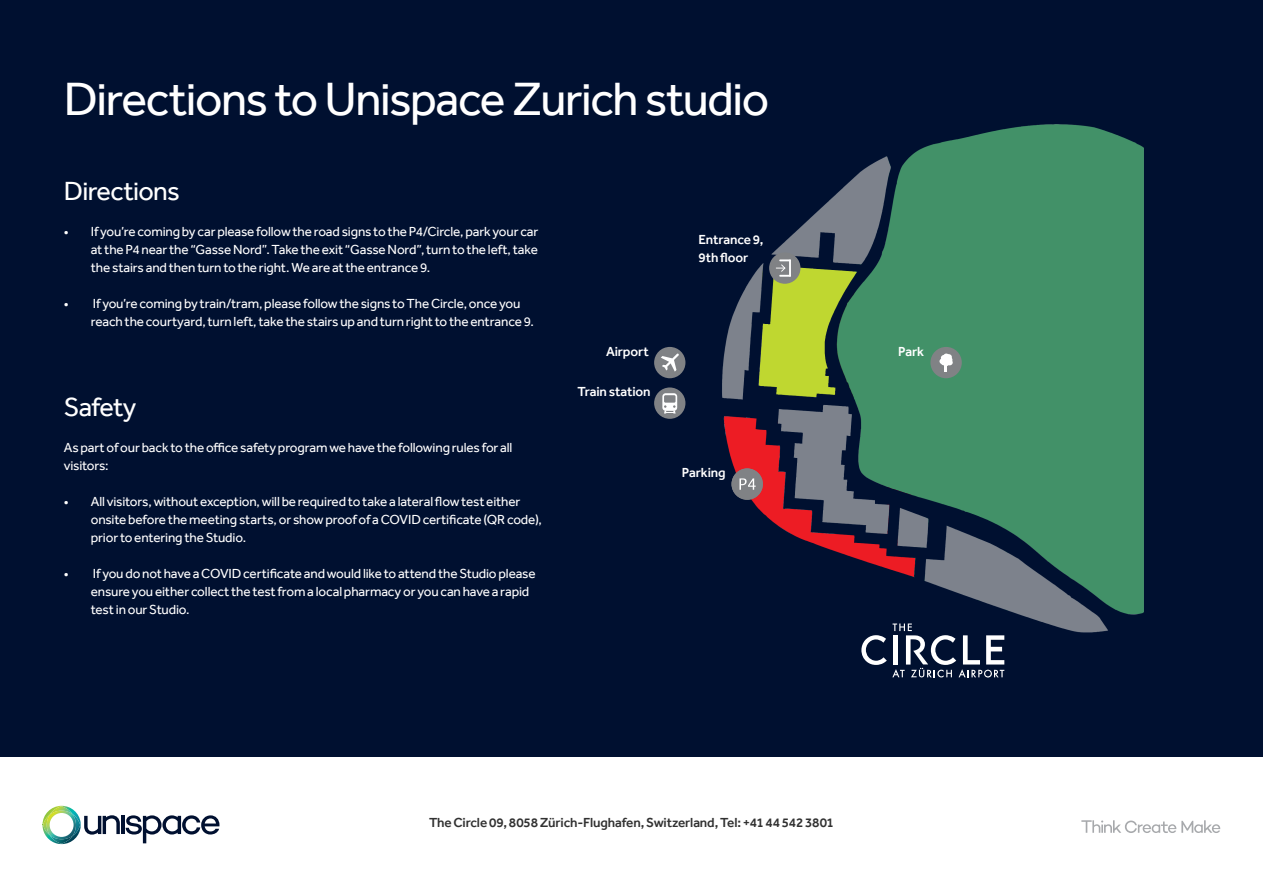
<style>
.page{position:relative;width:1263px;height:893px;background:#fff}
.page>*{position:absolute;margin:0;border:0;box-sizing:border-box;transform-origin:0 0}
.Main_Heading___Sub_H{font:48px "Effra";letter-spacing:-.03em;color:#fff}
.Body{font:27px "Effra";letter-spacing:-.025em;color:#fff}
.Body-2{font:13.5px/18px "Effra";letter-spacing:-.01em;color:#fff}
.Body-3{font:500 13.5px "Effra";letter-spacing:-.015em;color:#313131}
.Body-4{font:500 13.5px "Effra";letter-spacing:-.015em;color:#fff}
</style>
<div class="page">
<div style="left:0;top:0;width:1263px;height:757px;background:#001030"></div>
<hr style="left:121px;top:816px;width:4px;height:18px;background:#001030">
<svg style="left:126px;top:815px;width:93px;height:28px"></svg>
<svg style="left:42px;top:806px;width:78px;height:39px"></svg>
<svg style="left:1081px;top:820px;width:139px;height:13px"></svg>
<img style="left:664px;top:124px;width:480px;height:516px">
<div style="left:654px;top:347px;width:31px;height:31px;background:#808285;border-radius:50%"></div>
<svg style="left:661px;top:353px;width:18px;height:19px"></svg>
<div style="left:930px;top:347px;width:32px;height:31px;background:#808285;border-radius:50%"></div>
<svg style="left:941px;top:354px;width:12px;height:18px"></svg>
<div style="left:731px;top:468px;width:32px;height:32px;background:#808285;border-radius:50%"></div>
<svg style="left:739px;top:478px;width:17px;height:12px"></svg>
<div style="left:769px;top:252px;width:31px;height:32px;background:#808285;border-radius:50%"></div>
<svg style="left:776px;top:259px;width:15px;height:18px"></svg>
<svg style="left:861px;top:623px;width:143px;height:54px"></svg>
<div style="left:654px;top:387px;width:31px;height:32px;background:#808285;border-radius:50%"></div>
<svg style="left:662px;top:393px;width:15px;height:20px"></svg>
<p class="Main_Heading___Sub_H" style="left:64px;top:71px;width:707px">Directions to Unispace Zurich studio</p>
<p class="Body" style="left:64px;top:175px;width:117px">Directions</p>
<p class="Body-2" style="left:91px;top:222px;width:449px;text-align:justify;text-indent:-27px">• If you’re coming by car please follow the road signs to the P4/Circle, park your car at the P4 near the “Gasse Nord”. Take the exit “Gasse Nord”, turn to the left, take the stairs and then turn to the right. We are at the entrance 9.</p>
<p class="Body-2" style="left:91px;top:294px;width:445px;text-indent:-27px">• If you’re coming by train/tram, please follow the signs to The Circle, once you reach the courtyard, turn left, take the stairs up and turn right to the entrance 9.</p>
<p class="Body" style="left:64px;top:391px;width:74px">Safety</p>
<p class="Body-2" style="left:64px;top:438px;width:450px">As part of our back to the office safety program we have the following rules for all visitors:</p>
<p class="Body-2" style="left:91px;top:492px;width:453px;text-indent:-27px">• All visitors, without exception, will be required to take a lateral flow test either onsite before the meeting starts, or show proof of a COVID certificate (QR code), prior to entering the Studio.</p>
<p class="Body-2" style="left:91px;top:564px;width:446px;text-indent:-27px">• If you do not have a COVID certificate and would like to attend the Studio please ensure you either collect the test from a local pharmacy or you can have a rapid test in our Studio.</p>
<p class="Body-4" style="left:698px;top:232px;width:67px">Entrance 9,</p>
<p class="Body-4" style="left:698px;top:250px;width:51px">9th floor</p>
<p class="Body-4" style="left:606px;top:343px;width:44px">Airport</p>
<p class="Body-4" style="left:578px;top:384px;width:74px">Train station</p>
<p class="Body-4" style="left:682px;top:465px;width:45px">Parking</p>
<p class="Body-4" style="left:898px;top:343px;width:27px">Park</p>
<p class="Body-3" style="left:429px;top:815px;width:406px">The Circle 09, 8058 Zürich-Flughafen, Switzerland, Tel: +41 44 542 3801</p>
</div>
